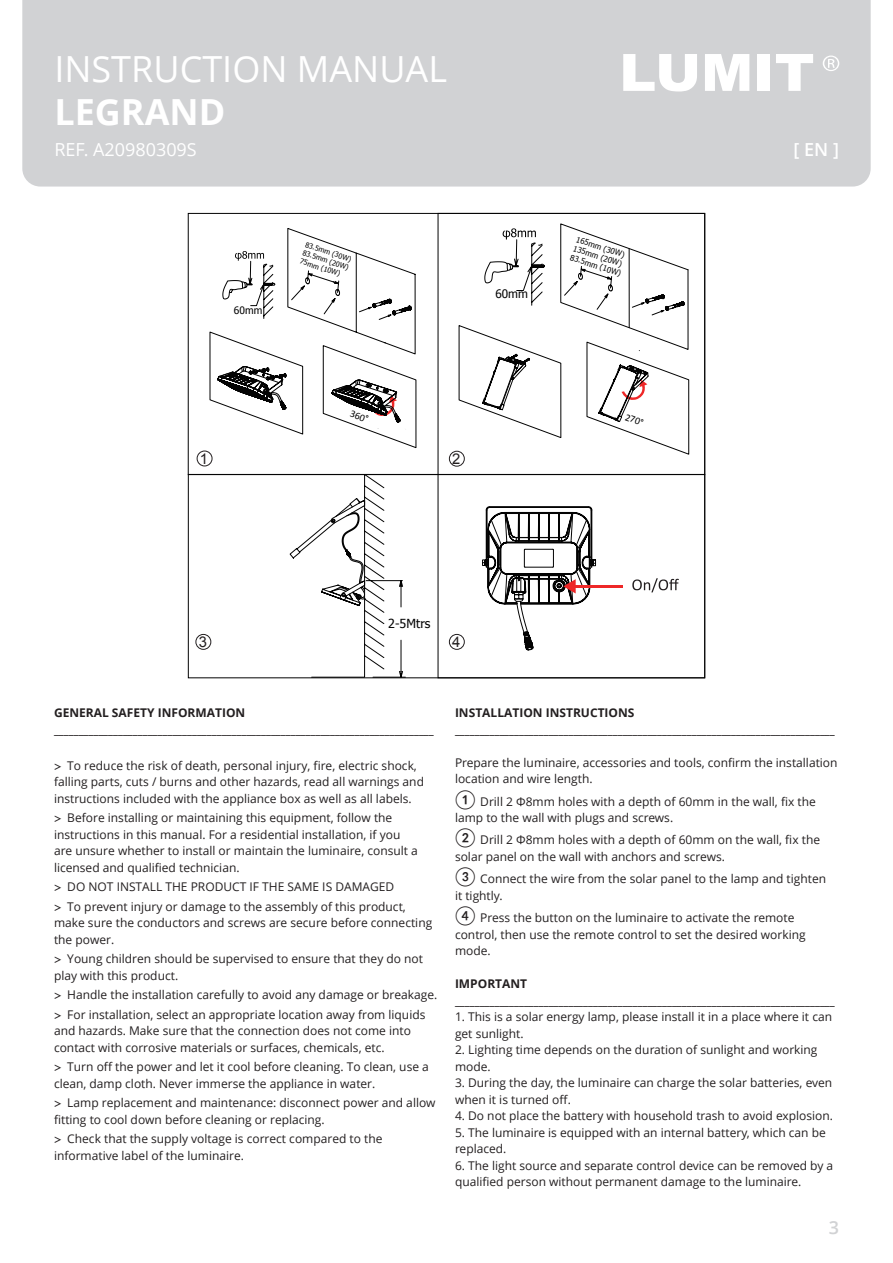
<style>
.page{position:relative;width:893px;height:1263px;background:#fff}
.page>*{position:absolute;margin:0;border:0;box-sizing:border-box;transform-origin:0 0}
.t1{font:36px "Open Sans";color:#fff}
.t2{font:700 36px "Open Sans";color:#fff}
.t3{font:18px "Open Sans";color:#fff}
.t4{font:600 18px "Open Sans";color:#fff}
.t5{font:600 18px "Open Sans";color:#d1d2d4}
.t6{font:14.85px "Arial";color:#231f20}
.t7{font:12.45px "Tahoma";color:#030303}
.t8{font:12px/16.5px "Open Sans";color:#231f20}
.t9{font:700 12px "Open Sans";color:#231f20}
.t10{font:10.05px "Calibri";color:#030303}
.t11{font:7.95px/9.6px "Tahoma";color:#030303}
.t12{font:7.2px/8.6px "Tahoma";color:#030303;text-align:justify}
.s1{font-family:"Lato";font-size:18.6px}
</style>
<div class="page">
<div style="left:22px;top:0;width:849px;height:187px;background:#d1d2d4"></div>
<svg style="left:776px;top:54px;width:37px;height:37px"></svg>
<svg style="left:623px;top:54px;width:74px;height:38px"></svg>
<svg style="left:705px;top:54px;width:44px;height:37px"></svg>
<svg style="left:823px;top:56px;width:16px;height:15px"></svg>
<div style="left:758px;top:54px;width:12px;height:37px;background:#fff"></div>
<div style="left:197px;top:451px;width:15px;height:15px;border:1px solid #231f20;border-radius:50%"></div>
<div style="left:196px;top:634px;width:15px;height:16px;border:1px solid #231f20;border-radius:50%"></div>
<svg style="left:661px;top:578px;width:18px;height:13px"></svg>
<svg style="left:510px;top:473px;width:151px;height:206px"></svg>
<svg style="left:373px;top:455px;width:275px;height:222px"></svg>
<svg style="left:290px;top:474px;width:113px;height:204px"></svg>
<svg style="left:210px;top:224px;width:479px;height:231px"></svg>
<div style="left:457px;top:287px;width:37px;height:15px;background:#fff"></div>
<p class="t1" style="left:54px;top:44px;width:394px">INSTRUCTION MANUAL</p>
<p class="t2" style="left:54px;top:86px;width:173px">LEGRAND</p>
<p class="t3" style="left:54px;top:137px;width:144px">REF. A20980309S</p>
<p class="t12" style="left:307px;top:240px;width:49px;rotate:18deg">83.5mm (30W)<br>83.5mm (20W)<br>75mm (10W)</p>
<p class="t11" style="left:578px;top:234px;width:55px;rotate:18deg">165mm (30W)<br>135mm (20W)<br>83.5mm (10W)</p>
<p class="t6" style="left:200px;top:449px;width:10px">1</p>
<p class="t6" style="left:452px;top:449px;width:10px">2</p>
<p class="t7" style="left:388px;top:615px;width:44px">2-5Mtrs</p>
<p class="t6" style="left:199px;top:632px;width:10px">3</p>
<p class="t6" style="left:452px;top:632px;width:10px">4</p>
<p class="t10" style="left:628px;top:410px;width:20px;rotate:20deg">270°</p>
<h2 class="t4" style="left:794px;top:137px;width:47px">[ EN ]</h2>
<p class="t9" style="left:54px;top:704px;width:193px">GENERAL SAFETY INFORMATION</p>
<p class="t9" style="left:54px;top:721px;width:381px">_____________________________________________________________________________</p>
<p class="t8" style="left:54px;top:757px;width:371px;text-indent:13px">To reduce the risk of death, personal injury, fire, electric shock, falling parts, cuts / burns and other hazards, read all warnings and instructions included with the appliance box as well as all labels.</p>
<p class="t8" style="left:54px;top:809px;width:365px;text-indent:13px">Before installing or maintaining this equipment, follow the instructions in this manual. For a residential installation, if you are unsure whether to install or maintain the luminaire, consult a licensed and qualified technician.</p>
<p class="t8" style="left:67px;top:878px;width:328px">DO NOT INSTALL THE PRODUCT IF THE SAME IS DAMAGED</p>
<p class="t8" style="left:54px;top:898px;width:380px;text-indent:13px">To prevent injury or damage to the assembly of this product, make sure the conductors and screws are secure before connecting the power.</p>
<p class="t8" style="left:54px;top:950px;width:371px;text-indent:13px">Young children should be supervised to ensure that they do not play with this product.</p>
<p class="t8" style="left:67px;top:986px;width:372px">Handle the installation carefully to avoid any damage or breakage.</p>
<p class="t8" style="left:54px;top:1006px;width:373px;text-indent:13px">For installation, select an appropriate location away from liquids and hazards. Make sure that the connection does not come into contact with corrosive materials or surfaces, chemicals, etc.</p>
<p class="t8" style="left:54px;top:1058px;width:376px;text-indent:13px">Turn off the power and let it cool before cleaning. To clean, use a clean, damp cloth. Never immerse the appliance in water.</p>
<p class="t8" style="left:54px;top:1094px;width:383px;text-indent:13px">Lamp replacement and maintenance: disconnect power and allow fitting to cool down before cleaning or replacing.</p>
<p class="t8" style="left:54px;top:1130px;width:330px;text-indent:13px">Check that the supply voltage is correct compared to the informative label of the luminaire.</p>
<p class="t9" style="left:455px;top:704px;width:181px">INSTALLATION INSTRUCTIONS</p>
<p class="t9" style="left:455px;top:721px;width:381px">_____________________________________________________________________________</p>
<p class="t8" style="left:455px;top:754px;width:384px">Prepare the luminaire, accessories and tools, confirm the installation location and wire length.</p>
<p class="t8" style="left:455px;top:793px;width:362px"><span class="s1">①</span> Drill 2 Φ8mm holes with a depth of 60mm in the wall, fix the lamp to the wall with plugs and screws.</p>
<p class="t8" style="left:455px;top:831px;width:367px"><span class="s1">②</span> Drill 2 Φ8mm holes with a depth of 60mm on the wall, fix the solar panel on the wall with anchors and screws.</p>
<p class="t8" style="left:455px;top:870px;width:373px"><span class="s1">③</span> Connect the wire from the solar panel to the lamp and tighten it tightly.</p>
<p class="t8" style="left:455px;top:909px;width:352px"><span class="s1">④</span> Press the button on the luminaire to activate the remote control, then use the remote control to set the desired working mode.</p>
<p class="t9" style="left:455px;top:975px;width:74px">IMPORTANT</p>
<p class="t9" style="left:455px;top:992px;width:381px">_____________________________________________________________________________</p>
<p class="t8" style="left:455px;top:1008px;width:379px">1. This is a solar energy lamp, please install it in a place where it can get sunlight.</p>
<p class="t8" style="left:455px;top:1041px;width:364px">2. Lighting time depends on the duration of sunlight and working mode.</p>
<p class="t8" style="left:455px;top:1074px;width:379px">3. During the day, the luminaire can charge the solar batteries, even when it is turned off.</p>
<p class="t8" style="left:455px;top:1107px;width:380px">4. Do not place the battery with household trash to avoid explosion.</p>
<p class="t8" style="left:455px;top:1124px;width:372px">5. The luminaire is equipped with an internal battery, which can be replaced.</p>
<p class="t8" style="left:455px;top:1157px;width:380px">6. The light source and separate control device can be removed by a qualified person without permanent damage to the luminaire.</p>
<p class="t5" style="left:829px;top:1215px;width:12px">3</p>
</div>
